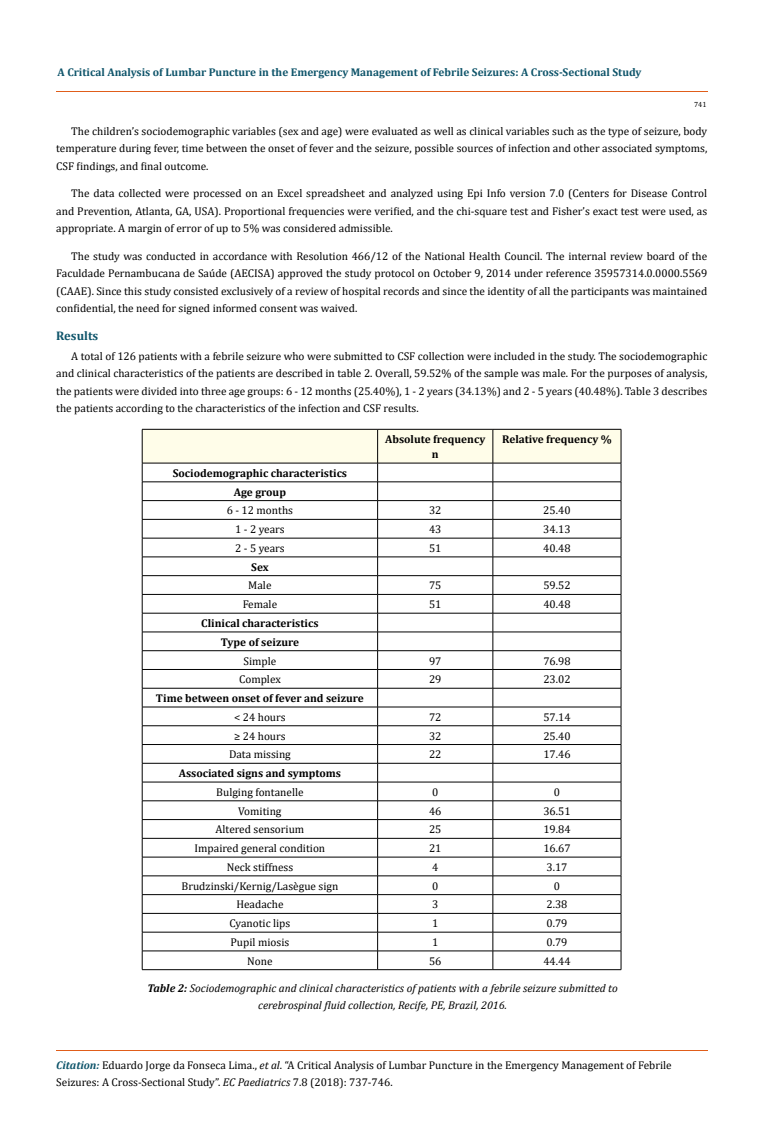
<style>
.page{position:relative;width:764px;height:1142px;background:#fff}
.page>*{position:absolute;margin:0;border:0;box-sizing:border-box;transform-origin:0 0}
.t1{font:700 12.5px "Cambria";color:#0e546a}
.t2{font:11.25px/17.5px "Cambria";color:#000;text-align:justify}
.t3{font:700 11.25px/18.8px "Cambria";color:#000;text-align:center}
.t4{font:italic 11.25px/17.5px "Cambria";color:#000;text-align:center}
.t5{font:700 11.25px "Cambria";color:#0e546a}
.t6{font:7.5px "Cambria";color:#000}
.s1{font-weight:700}
.s2{font-weight:700;font-style:italic;color:#0e546a}
.s3{font-style:italic}
</style>
<div class="page">
<hr style="left:56px;top:91px;width:651px;height:1px;background:#e05d1a">
<svg style="left:142px;top:429px;width:480px;height:540px"></svg>
<hr style="left:142px;top:969px;width:236px;height:1px;background:#000">
<hr style="left:378px;top:969px;width:115px;height:1px;background:#000">
<hr style="left:493px;top:969px;width:128px;height:1px;background:#000">
<p class="t5" style="left:58px;top:64px;width:585px">A Critical Analysis of Lumbar Puncture in the Emergency Management of Febrile Seizures: A Cross-Sectional Study</p>
<p class="t6" style="left:694px;top:100px;width:14px">741</p>
<p class="t2" style="left:56px;top:122px;width:652px;text-indent:15px">The children’s sociodemographic variables (sex and age) were evaluated as well as clinical variables such as the type of seizure, body temperature during fever, time between the onset of fever and the seizure, possible sources of infection and other associated symptoms, CSF findings, and final outcome.</p>
<p class="t2" style="left:56px;top:184px;width:652px;text-indent:15px">The data collected were processed on an Excel spreadsheet and analyzed using Epi Info version 7.0 (Centers for Disease Control and Prevention, Atlanta, GA, USA). Proportional frequencies were verified, and the chi-square test and Fisher’s exact test were used, as appropriate. A margin of error of up to 5% was considered admissible.</p>
<p class="t2" style="left:56px;top:247px;width:652px;text-indent:15px">The study was conducted in accordance with Resolution 466/12 of the National Health Council. The internal review board of the Faculdade Pernambucana de Saúde (AECISA) approved the study protocol on October 9, 2014 under reference 35957314.0.0000.5569 (CAAE). Since this study consisted exclusively of a review of hospital records and since the identity of all the participants was maintained confidential, the need for signed informed consent was waived.</p>
<p class="t1" style="left:56px;top:327px;width:44px">Results</p>
<p class="t2" style="left:56px;top:347px;width:652px;text-indent:15px">A total of 126 patients with a febrile seizure who were submitted to CSF collection were included in the study. The sociodemographic and clinical characteristics of the patients are described in table 2. Overall, 59.52% of the sample was male. For the purposes of analysis, the patients were divided into three age groups: 6 - 12 months (25.40%), 1 - 2 years (34.13%) and 2 - 5 years (40.48%). Table 3 describes the patients according to the characteristics of the infection and CSF results.</p>
<p class="t3" style="left:385px;top:431px;width:102px;line-height:15px">Absolute frequency n</p>
<p class="t3" style="left:502px;top:429px;width:111px">Relative frequency %</p>
<p class="t3" style="left:173px;top:463px;width:176px">Sociodemographic characteristics<br>Age group</p>
<p class="t2" style="left:227px;top:501px;width:68px">6 - 12 months</p>
<p class="t2" style="left:429px;top:501px;width:14px">32</p>
<p class="t2" style="left:543px;top:501px;width:29px">25.40</p>
<p class="t2" style="left:235px;top:520px;width:51px">1 - 2 years</p>
<p class="t2" style="left:429px;top:520px;width:14px">43</p>
<p class="t2" style="left:543px;top:520px;width:29px">34.13</p>
<p class="t2" style="left:235px;top:539px;width:51px">2 - 5 years</p>
<p class="t2" style="left:429px;top:539px;width:14px">51</p>
<p class="t2" style="left:543px;top:539px;width:29px">40.48</p>
<p class="t3" style="left:251px;top:557px;width:19px">Sex</p>
<p class="t2" style="left:248px;top:576px;width:25px">Male</p>
<p class="t2" style="left:429px;top:576px;width:14px">75</p>
<p class="t2" style="left:543px;top:576px;width:29px">59.52</p>
<p class="t2" style="left:243px;top:595px;width:36px">Female</p>
<p class="t2" style="left:429px;top:595px;width:14px">51</p>
<p class="t2" style="left:543px;top:595px;width:29px">40.48</p>
<p class="t3" style="left:201px;top:613px;width:119px">Clinical characteristics<br>Type of seizure</p>
<p class="t2" style="left:243px;top:651px;width:34px">Simple</p>
<p class="t2" style="left:429px;top:651px;width:14px">97</p>
<p class="t2" style="left:543px;top:651px;width:29px">76.98</p>
<p class="t2" style="left:239px;top:670px;width:43px">Complex</p>
<p class="t2" style="left:429px;top:670px;width:14px">29</p>
<p class="t2" style="left:543px;top:670px;width:29px">23.02</p>
<p class="t3" style="left:156px;top:688px;width:209px">Time between onset of fever and seizure</p>
<p class="t2" style="left:234px;top:708px;width:53px">&lt; 24 hours</p>
<p class="t2" style="left:429px;top:708px;width:14px">72</p>
<p class="t2" style="left:543px;top:708px;width:29px">57.14</p>
<p class="t2" style="left:234px;top:726px;width:53px">≥ 24 hours</p>
<p class="t2" style="left:429px;top:726px;width:14px">32</p>
<p class="t2" style="left:543px;top:726px;width:29px">25.40</p>
<p class="t2" style="left:229px;top:745px;width:63px">Data missing</p>
<p class="t2" style="left:429px;top:745px;width:14px">22</p>
<p class="t2" style="left:543px;top:745px;width:29px">17.46</p>
<p class="t3" style="left:179px;top:763px;width:164px">Associated signs and symptoms</p>
<p class="t2" style="left:216px;top:783px;width:89px">Bulging fontanelle</p>
<p class="t2" style="left:432px;top:783px;width:8px">0</p>
<p class="t2" style="left:554px;top:783px;width:8px">0</p>
<p class="t2" style="left:238px;top:801px;width:45px">Vomiting</p>
<p class="t2" style="left:429px;top:801px;width:14px">46</p>
<p class="t2" style="left:543px;top:801px;width:29px">36.51</p>
<p class="t2" style="left:215px;top:820px;width:90px">Altered sensorium</p>
<p class="t2" style="left:429px;top:820px;width:14px">25</p>
<p class="t2" style="left:543px;top:820px;width:29px">19.84</p>
<p class="t2" style="left:195px;top:839px;width:132px">Impaired general condition</p>
<p class="t2" style="left:429px;top:839px;width:14px">21</p>
<p class="t2" style="left:543px;top:839px;width:29px">16.67</p>
<p class="t2" style="left:227px;top:858px;width:68px">Neck stiffness</p>
<p class="t2" style="left:432px;top:858px;width:8px">4</p>
<p class="t2" style="left:546px;top:858px;width:23px">3.17</p>
<p class="t2" style="left:181px;top:876px;width:158px">Brudzinski/Kernig/Lasègue sign</p>
<p class="t2" style="left:432px;top:876px;width:8px">0</p>
<p class="t2" style="left:554px;top:876px;width:8px">0</p>
<p class="t2" style="left:236px;top:895px;width:49px">Headache</p>
<p class="t2" style="left:432px;top:895px;width:8px">3</p>
<p class="t2" style="left:546px;top:895px;width:23px">2.38</p>
<p class="t2" style="left:229px;top:914px;width:62px">Cyanotic lips</p>
<p class="t2" style="left:432px;top:914px;width:8px">1</p>
<p class="t2" style="left:546px;top:914px;width:23px">0.79</p>
<p class="t2" style="left:230px;top:933px;width:60px">Pupil miosis</p>
<p class="t2" style="left:432px;top:933px;width:8px">1</p>
<p class="t2" style="left:546px;top:933px;width:23px">0.79</p>
<p class="t2" style="left:247px;top:951px;width:27px">None</p>
<p class="t2" style="left:429px;top:951px;width:14px">56</p>
<p class="t2" style="left:543px;top:951px;width:29px">44.44</p>
<p class="t4" style="left:147px;top:978px;width:472px"><span class="s1">Table 2:</span> Sociodemographic and clinical characteristics of patients with a febrile seizure submitted to cerebrospinal fluid collection, Recife, PE, Brazil, 2016.</p>
<p class="t2" style="left:56px;top:1055px;width:617px"><span class="s2">Citation:</span> Eduardo Jorge da Fonseca Lima., <span class="s3">et al</span>. “A Critical Analysis of Lumbar Puncture in the Emergency Management of Febrile<br>Seizures: A Cross-Sectional Study”. <span class="s3">EC Paediatrics</span> 7.8 (2018): 737-746.</p>
</div>
